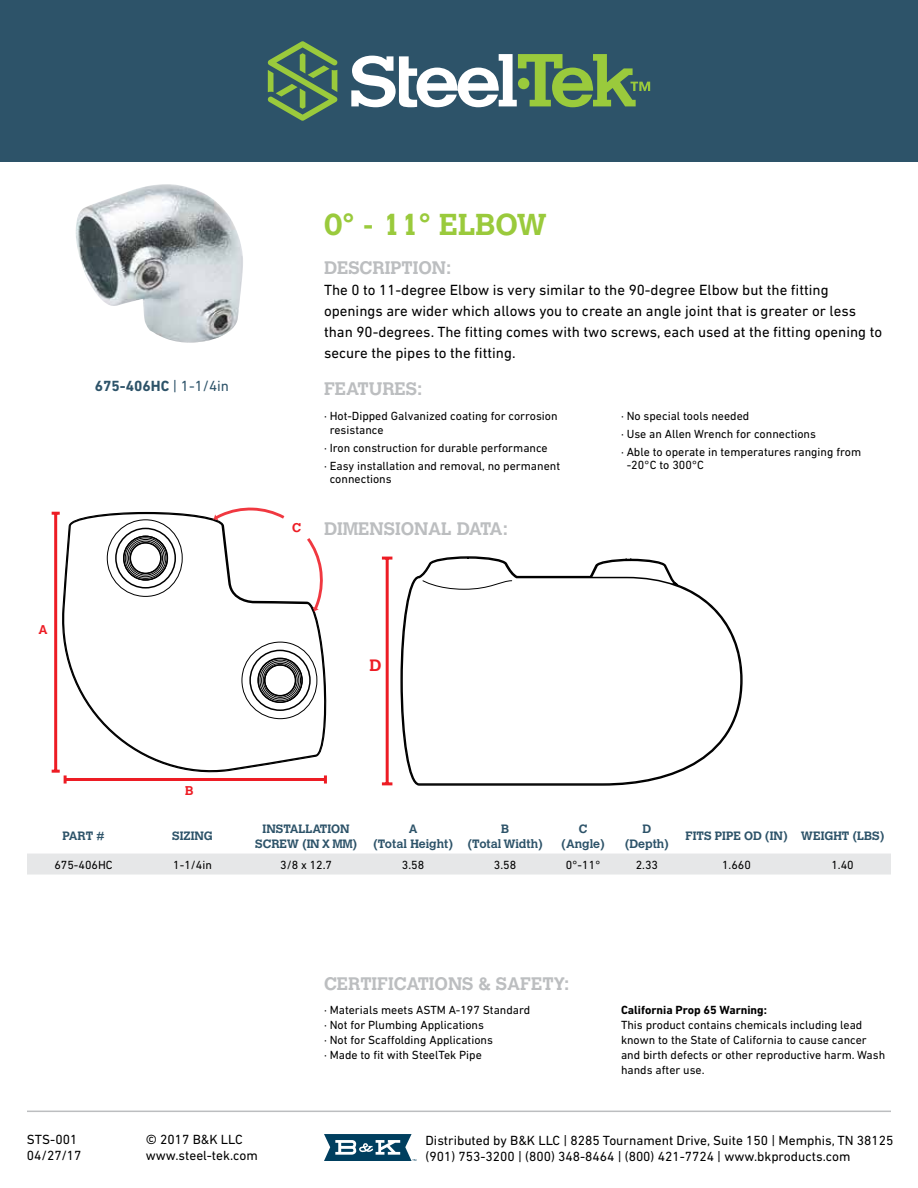
<style>
.page{position:relative;width:918px;height:1188px;background:#fff}
.page>*{position:absolute;margin:0;border:0;box-sizing:border-box;transform-origin:0 0}
.t1{font:700 30px "Calvert";color:#9aca3c}
.t2{font:700 18px "Calvert";color:#bcbec0}
.t3{font:700 16.35px "Calvert";color:#ed1c24}
.t4{font:15px/21px "DIN Next LT Pro";color:#000}
.t5{font:700 15px "DIN Next LT Pro";color:#2d5369}
.t6{font:13.5px/16.2px "DIN Next LT Pro";color:#000}
.t7{font:700 12.6px "Calvert";color:#ed1c24}
.t8{font:12px/15px "DIN Next LT Pro";color:#000}
.t9{font:700 12px/14.4px "Calvert";color:#2d5369;text-align:center}
.t10{font:700 12px "DIN Next LT Pro";color:#000}
.s1{font-weight:400}
</style>
<div class="page">
<div style="left:0;top:0;width:918px;height:162px;background:#2d5369"></div>
<svg style="left:267px;top:41px;width:70px;height:80px"></svg>
<svg style="left:351px;top:54px;width:299px;height:53px"></svg>
<div style="left:518px;top:78px;width:11px;height:11px;background:#9aca3c;border-radius:50%"></div>
<svg style="left:324px;top:1134px;width:92px;height:27px"></svg>
<hr style="left:27px;top:1111px;width:864px;height:1px;background:#bcbec0">
<img style="left:75px;top:184px;width:168px;height:159px">
<div style="left:27px;top:854px;width:864px;height:21px;background:#e6e7e8"></div>
<svg style="left:58px;top:512px;width:269px;height:266px"></svg>
<svg style="left:241px;top:641px;width:77px;height:78px"></svg>
<svg style="left:107px;top:519px;width:76px;height:78px"></svg>
<hr style="left:65px;top:778px;width:260px;height:3px;background:#ed1c24">
<svg style="left:324px;top:775px;width:3px;height:9px"></svg>
<hr style="left:54px;top:513px;width:3px;height:258px;background:#ed1c24">
<svg style="left:52px;top:770px;width:15px;height:14px"></svg>
<svg style="left:52px;top:512px;width:8px;height:3px"></svg>
<svg style="left:213px;top:507px;width:71px;height:13px"></svg>
<svg style="left:307px;top:538px;width:17px;height:74px"></svg>
<svg style="left:401px;top:556px;width:341px;height:230px"></svg>
<svg style="left:422px;top:580px;width:90px;height:10px"></svg>
<hr style="left:386px;top:558px;width:3px;height:226px;background:#ed1c24">
<svg style="left:382px;top:782px;width:10px;height:3px"></svg>
<svg style="left:382px;top:557px;width:10px;height:3px"></svg>
<p class="t5" style="left:95px;top:377px;width:136px">675-406HC <span class="s1">| 1-1/4in</span></p>
<p class="t7" style="left:38px;top:622px;width:11px">A</p>
<p class="t7" style="left:185px;top:782px;width:10px">B</p>
<p class="t7" style="left:292px;top:519px;width:11px">C</p>
<h1 class="t1" style="left:324px;top:205px;width:225px">0° - 11° ELBOW</h1>
<h2 class="t2" style="left:324px;top:256px;width:129px">DESCRIPTION:</h2>
<p class="t4" style="left:324px;top:279px;width:560px">The 0 to 11-degree Elbow is very similar to the 90-degree Elbow but the fitting openings are wider which allows you to create an angle joint that is greater or less than 90-degrees. The fitting comes with two screws, each used at the fitting opening to secure the pipes to the fitting.</p>
<h2 class="t2" style="left:324px;top:377px;width:100px">FEATURES:</h2>
<p class="t8" style="left:330px;top:408px;width:229px;line-height:14.4px;text-indent:-6px">· Hot-Dipped Galvanized coating for corrosion resistance</p>
<p class="t8" style="left:324px;top:439px;width:238px;line-height:18px">· Iron construction for durable performance<br>· Easy installation and removal, no permanent</p>
<p class="t8" style="left:330px;top:472px;width:63px">connections</p>
<h2 class="t2" style="left:324px;top:518px;width:185px">DIMENSIONAL DATA:</h2>
<p class="t8" style="left:621px;top:406px;width:242px;line-height:18px">· No special tools needed<br>· Use an Allen Wrench for connections<br>· Able to operate in temperatures ranging from</p>
<p class="t8" style="left:627px;top:457px;width:79px">-20°C to 300°C</p>
<h3 class="t3" style="left:370px;top:655px;width:13px">D</h3>
<p class="t9" style="left:63px;top:829px;width:44px">PART #</p>
<p class="t9" style="left:172px;top:829px;width:42px">SIZING</p>
<p class="t9" style="left:255px;top:822px;width:103px">INSTALLATION<br>SCREW (IN X MM)</p>
<p class="t9" style="left:373px;top:822px;width:81px">A<br>(Total Height)</p>
<p class="t9" style="left:468px;top:822px;width:76px">B<br>(Total Width)</p>
<p class="t9" style="left:562px;top:822px;width:45px">C (Angle)</p>
<p class="t9" style="left:625px;top:822px;width:45px">D (Depth)</p>
<p class="t9" style="left:686px;top:829px;width:200px">FITS PIPE OD (IN) WEIGHT (LBS)</p>
<p class="t8" style="left:54px;top:857px;width:60px">675-406HC</p>
<p class="t8" style="left:173px;top:857px;width:40px">1-1/4in</p>
<p class="t8" style="left:280px;top:857px;width:53px">3/8 x 12.7</p>
<p class="t8" style="left:402px;top:857px;width:24px">3.58</p>
<p class="t8" style="left:494px;top:857px;width:24px">3.58</p>
<p class="t8" style="left:566px;top:857px;width:37px">0°-11°</p>
<p class="t8" style="left:636px;top:857px;width:24px">2.33</p>
<p class="t8" style="left:722px;top:857px;width:30px">1.660</p>
<p class="t8" style="left:831px;top:857px;width:24px">1.40</p>
<p class="t6" style="left:27px;top:1131px;width:56px">STS-001<br>04/27/17</p>
<p class="t6" style="left:146px;top:1131px;width:114px">© 2017 B&amp;K LLC www.steel-tek.com</p>
<h2 class="t2" style="left:324px;top:972px;width:247px">CERTIFICATIONS &amp; SAFETY:</h2>
<p class="t8" style="left:324px;top:1002px;width:208px">· Materials meets ASTM A-197 Standard · Not for Plumbing Applications<br>· Not for Scaffolding Applications<br>· Made to fit with SteelTek Pipe</p>
<p class="t10" style="left:621px;top:1003px;width:148px">California Prop 65 Warning:</p>
<p class="t8" style="left:621px;top:1017px;width:266px">This product contains chemicals including lead known to the State of California to cause cancer and birth defects or other reproductive harm. Wash hands after use.</p>
<p class="t6" style="left:426px;top:1132px;width:469px">Distributed by B&amp;K LLC | 8285 Tournament Drive, Suite 150 | Memphis, TN 38125 (901) 753-3200 | (800) 348-8464 | (800) 421-7724 | www.bkproducts.com</p>
</div>
